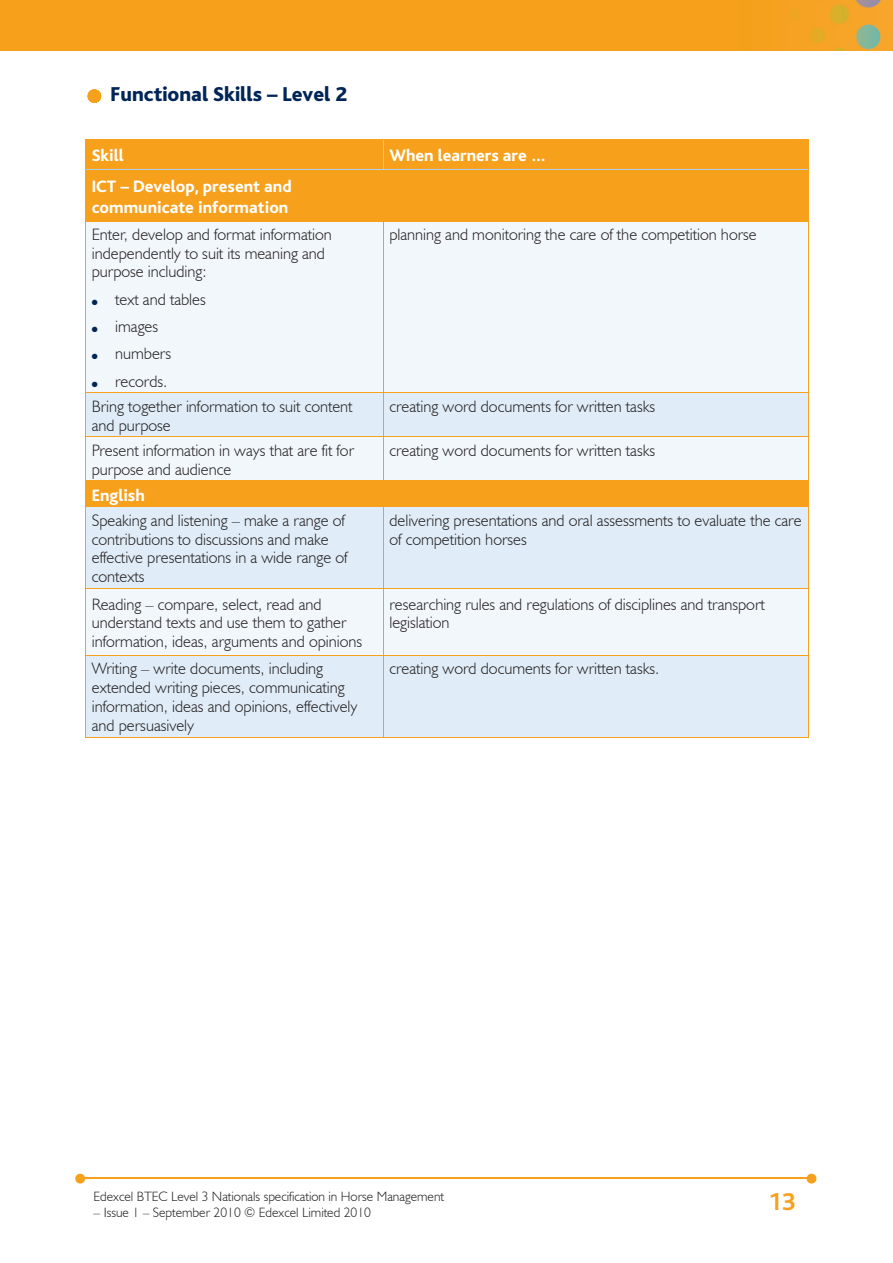
<style>
.page{position:relative;width:893px;height:1263px;background:#fff}
.page>*{position:absolute;margin:0;border:0;box-sizing:border-box;transform-origin:0 0}
.t1{font:700 25.5px "Bliss";color:#f6a01b}
.t2{font:800 21px "Bliss";color:#002556}
.t3{font:800 17.25px/21px "Bliss";color:#fff}
.t4{font:300 16.5px/18.8px "Humanist 521 BT";color:#231f20}
.t5{font:300 13.5px "Humanist 521 BT";color:#231f20}
.t6{font:7.5px "Zapf Dingbats";color:#002556}
</style>
<div class="page">
<img style="left:0;top:0;width:893px;height:51px">
<hr style="left:82px;top:1178px;width:728px;height:1px;background:#f6a01b">
<svg style="left:807px;top:1174px;width:9px;height:9px"></svg>
<svg style="left:75px;top:1174px;width:10px;height:9px"></svg>
<svg style="left:88px;top:89px;width:13px;height:14px"></svg>
<div style="left:86px;top:140px;width:722px;height:366px;background:#f6a01b"></div>
<div style="left:86px;top:222px;width:722px;height:259px;background:#f2f7fb"></div>
<div style="left:86px;top:393px;width:722px;height:44px;background:#e0edf8"></div>
<div style="left:86px;top:507px;width:722px;height:230px;background:#e0edf8"></div>
<div style="left:86px;top:589px;width:722px;height:66px;background:#f2f7fb"></div>
<hr style="left:383px;top:140px;width:1px;height:30px;background:#accfed">
<hr style="left:86px;top:170px;width:297px;height:1px;background:#accfed">
<hr style="left:383px;top:170px;width:425px;height:1px;background:#accfed">
<hr style="left:85px;top:140px;width:1px;height:30px;background:#f6a01b">
<hr style="left:808px;top:140px;width:1px;height:30px;background:#f6a01b">
<hr style="left:85px;top:139px;width:298px;height:1px;background:#f6a01b">
<hr style="left:383px;top:139px;width:426px;height:1px;background:#f6a01b">
<hr style="left:383px;top:170px;width:1px;height:51px;background:#f6a01b">
<hr style="left:85px;top:170px;width:1px;height:51px;background:#f6a01b">
<hr style="left:808px;top:170px;width:1px;height:51px;background:#f6a01b">
<hr style="left:85px;top:221px;width:1px;height:171px;background:#f6a01b">
<hr style="left:85px;top:221px;width:298px;height:1px;background:#f6a01b">
<hr style="left:383px;top:221px;width:1px;height:171px;background:#f6a01b">
<hr style="left:808px;top:221px;width:1px;height:171px;background:#f6a01b">
<hr style="left:383px;top:221px;width:426px;height:1px;background:#f6a01b">
<hr style="left:85px;top:393px;width:1px;height:44px;background:#f6a01b">
<hr style="left:85px;top:392px;width:298px;height:1px;background:#f6a01b">
<hr style="left:383px;top:393px;width:1px;height:44px;background:#f6a01b">
<hr style="left:808px;top:393px;width:1px;height:44px;background:#f6a01b">
<hr style="left:383px;top:392px;width:426px;height:1px;background:#f6a01b">
<hr style="left:85px;top:437px;width:1px;height:44px;background:#f6a01b">
<hr style="left:85px;top:437px;width:298px;height:1px;background:#f6a01b">
<hr style="left:383px;top:437px;width:1px;height:44px;background:#f6a01b">
<hr style="left:808px;top:437px;width:1px;height:44px;background:#f6a01b">
<hr style="left:383px;top:437px;width:426px;height:1px;background:#f6a01b">
<svg style="left:85px;top:482px;width:1px;height:24px"></svg>
<hr style="left:85px;top:481px;width:298px;height:1px;background:#f6a01b">
<svg style="left:383px;top:482px;width:1px;height:24px"></svg>
<svg style="left:808px;top:482px;width:1px;height:24px"></svg>
<hr style="left:383px;top:481px;width:426px;height:1px;background:#f6a01b">
<hr style="left:85px;top:507px;width:1px;height:81px;background:#f6a01b">
<hr style="left:85px;top:506px;width:298px;height:1px;background:#f6a01b">
<hr style="left:383px;top:507px;width:1px;height:81px;background:#f6a01b">
<hr style="left:808px;top:507px;width:1px;height:81px;background:#f6a01b">
<hr style="left:383px;top:506px;width:426px;height:1px;background:#f6a01b">
<hr style="left:383px;top:589px;width:1px;height:66px;background:#f6a01b">
<hr style="left:85px;top:589px;width:1px;height:66px;background:#f6a01b">
<hr style="left:808px;top:589px;width:1px;height:66px;background:#f6a01b">
<hr style="left:85px;top:588px;width:298px;height:1px;background:#f6a01b">
<hr style="left:383px;top:588px;width:426px;height:1px;background:#f6a01b">
<hr style="left:85px;top:737px;width:298px;height:1px;background:#f6a01b">
<hr style="left:85px;top:656px;width:1px;height:81px;background:#f6a01b">
<hr style="left:85px;top:655px;width:298px;height:1px;background:#f6a01b">
<hr style="left:383px;top:737px;width:426px;height:1px;background:#f6a01b">
<hr style="left:383px;top:656px;width:1px;height:81px;background:#f6a01b">
<hr style="left:808px;top:656px;width:1px;height:81px;background:#f6a01b">
<hr style="left:383px;top:655px;width:426px;height:1px;background:#f6a01b">
<p class="t2" style="left:111px;top:83px;width:238px">Functional Skills – Level 2</p>
<p class="t3" style="left:92px;top:146px;width:33px">Skill</p>
<p class="t3" style="left:389px;top:146px;width:159px">When learners are …</p>
<p class="t3" style="left:92px;top:176px;width:201px">ICT – Develop, present and communicate information</p>
<p class="t4" style="left:92px;top:225px;width:241px">Enter, develop and format information independently to suit its meaning and purpose including:</p>
<p class="t4" style="left:115px;top:285px;width:92px;line-height:27.3px">text and tables images numbers records.</p>
<p class="t4" style="left:389px;top:225px;width:369px">planning and monitoring the care of the competition horse</p>
<p class="t6" style="left:92px;top:299px;width:7px">●</p>
<p class="t6" style="left:92px;top:326px;width:7px">●</p>
<p class="t6" style="left:92px;top:353px;width:7px">●</p>
<p class="t6" style="left:92px;top:380px;width:7px">●</p>
<p class="t4" style="left:92px;top:396px;width:262px">Bring together information to suit content and purpose</p>
<p class="t4" style="left:389px;top:396px;width:267px">creating word documents for written tasks</p>
<p class="t4" style="left:92px;top:441px;width:264px">Present information in ways that are fit for purpose and audience</p>
<p class="t4" style="left:389px;top:441px;width:267px">creating word documents for written tasks</p>
<p class="t3" style="left:92px;top:485px;width:55px">English</p>
<p class="t4" style="left:92px;top:510px;width:257px">Speaking and listening – make a range of contributions to discussions and make effective presentations in a wide range of contexts</p>
<p class="t4" style="left:389px;top:510px;width:414px">delivering presentations and oral assessments to evaluate the care of competition horses</p>
<p class="t4" style="left:92px;top:594px;width:272px">Reading – compare, select, read and understand texts and use them to gather information, ideas, arguments and opinions</p>
<p class="t4" style="left:389px;top:594px;width:377px">researching rules and regulations of disciplines and transport legislation</p>
<p class="t4" style="left:92px;top:659px;width:267px">Writing – write documents, including extended writing pieces, communicating information, ideas and opinions, effectively and persuasively</p>
<p class="t4" style="left:389px;top:659px;width:271px">creating word documents for written tasks.</p>
<p class="t5" style="left:94px;top:1188px;width:352px">Edexcel BTEC Level 3 Nationals specification in Horse Management</p>
<p class="t5" style="left:94px;top:1204px;width:279px">– Issue 1 – September 2010 © Edexcel Limited 2010</p>
<h1 class="t1" style="left:768px;top:1189px;width:29px">13</h1>
</div>
